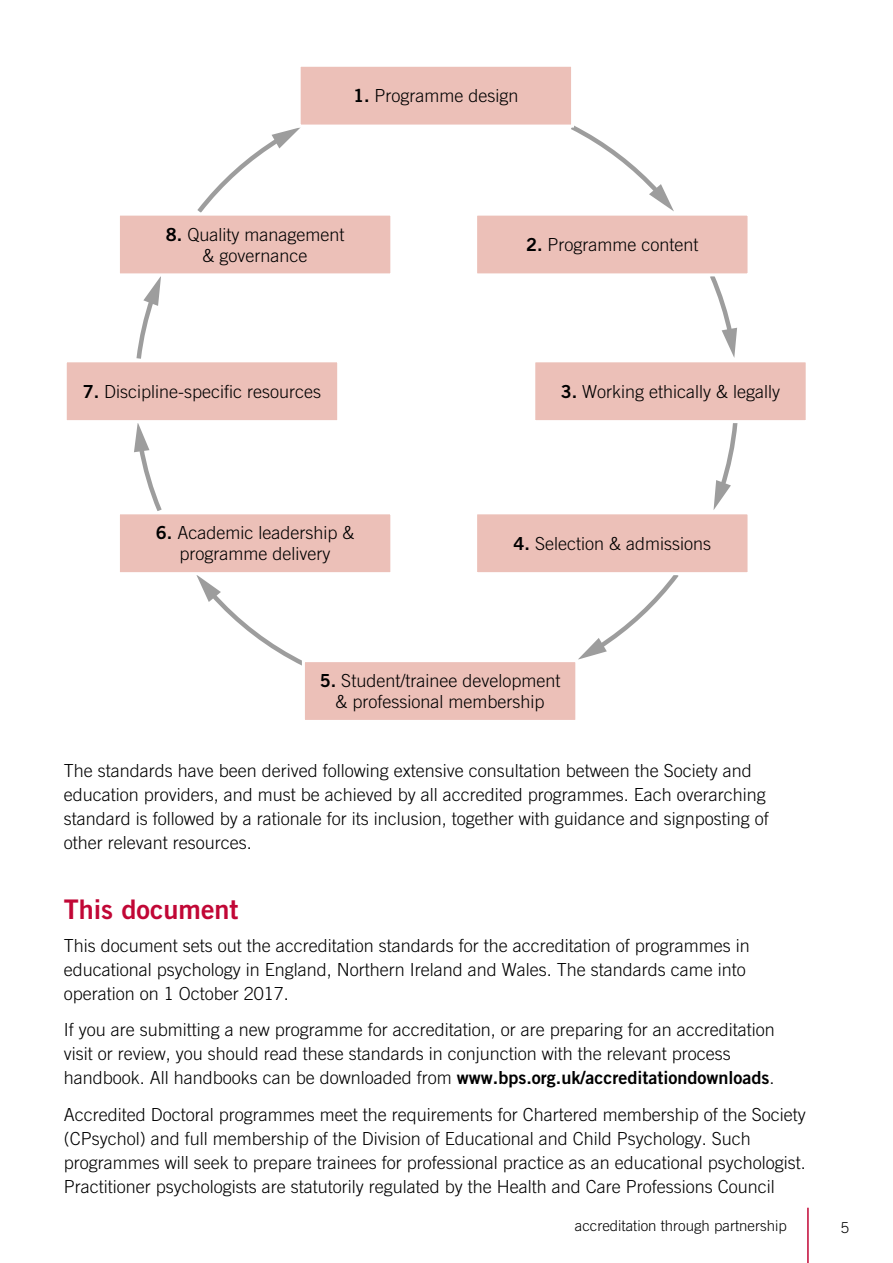
<style>
.page{position:relative;width:893px;height:1263px;background:#fff}
.page>*{position:absolute;margin:0;border:0;box-sizing:border-box;transform-origin:0 0}
.Heading_level_2{font:27px "Trade Gothic LT Std Bd 2";color:#c10736}
.Box_text{font:300 18px/24px "Trade Gothic LT Std";color:#000}
.t1{font:300 15px "Trade Gothic LT Std";color:#000}
.s1{font-family:"Trade Gothic LT Std Bd 2";font-weight:400}
</style>
<div class="page">
<hr style="left:807px;top:1208px;width:2px;height:55px;background:#c10736">
<svg style="left:571px;top:125px;width:103px;height:86px"></svg>
<svg style="left:710px;top:276px;width:27px;height:82px"></svg>
<svg style="left:713px;top:423px;width:25px;height:87px"></svg>
<svg style="left:578px;top:575px;width:101px;height:85px"></svg>
<svg style="left:196px;top:575px;width:106px;height:91px"></svg>
<svg style="left:134px;top:423px;width:28px;height:88px"></svg>
<svg style="left:136px;top:276px;width:25px;height:83px"></svg>
<svg style="left:197px;top:128px;width:103px;height:85px"></svg>
<div style="left:299px;top:65px;width:274px;height:61px;background:#ecc0b8"></div>
<div style="left:298px;top:64px;width:276px;height:64px;border:3px solid #fff"></div>
<div style="left:303px;top:661px;width:274px;height:60px;background:#ecc0b8"></div>
<div style="left:302px;top:659px;width:276px;height:64px;border:3px solid #fff"></div>
<div style="left:476px;top:214px;width:273px;height:61px;background:#ecc0b8"></div>
<div style="left:474px;top:213px;width:276px;height:63px;border:3px solid #fff"></div>
<div style="left:534px;top:361px;width:273px;height:61px;background:#ecc0b8"></div>
<div style="left:532px;top:359px;width:277px;height:64px;border:3px solid #fff"></div>
<div style="left:476px;top:513px;width:273px;height:61px;background:#ecc0b8"></div>
<div style="left:474px;top:511px;width:276px;height:64px;border:3px solid #fff"></div>
<div style="left:118px;top:513px;width:274px;height:61px;background:#ecc0b8"></div>
<div style="left:117px;top:511px;width:276px;height:64px;border:3px solid #fff"></div>
<div style="left:65px;top:361px;width:274px;height:61px;background:#ecc0b8"></div>
<div style="left:64px;top:359px;width:276px;height:64px;border:3px solid #fff"></div>
<div style="left:118px;top:214px;width:274px;height:61px;background:#ecc0b8"></div>
<div style="left:117px;top:213px;width:276px;height:63px;border:3px solid #fff"></div>
<p class="Box_text" style="left:353px;top:84px;width:167px"><span class="s1">1.</span> Programme design</p>
<p class="Box_text" style="left:166px;top:223px;width:180px;line-height:21px;text-align:center"><span class="s1">8.</span> Quality management &amp; governance</p>
<p class="Box_text" style="left:83px;top:379px;width:240px"><span class="s1">7.</span> Discipline-specific resources</p>
<p class="Box_text" style="left:526px;top:232px;width:174px"><span class="s1">2.</span> Programme content</p>
<p class="Box_text" style="left:561px;top:379px;width:221px"><span class="s1">3.</span> Working ethically &amp; legally</p>
<p class="Box_text" style="left:156px;top:522px;width:200px;line-height:21px;text-align:center"><span class="s1">6.</span> Academic leadership &amp; programme delivery</p>
<p class="Box_text" style="left:514px;top:531px;width:199px"><span class="s1">4.</span> Selection &amp; admissions</p>
<p class="Box_text" style="left:320px;top:670px;width:242px;line-height:21px;text-align:center"><span class="s1">5.</span> Student/trainee development &amp; professional membership</p>
<p class="Box_text" style="left:64px;top:759px;width:707px">The standards have been derived following extensive consultation between the Society and education providers, and must be achieved by all accredited programmes. Each overarching standard is followed by a rationale for its inclusion, together with guidance and signposting of other relevant resources.</p>
<p class="Heading_level_2" style="left:64px;top:893px;width:176px">This document</p>
<p class="Box_text" style="left:64px;top:933px;width:688px">This document sets out the accreditation standards for the accreditation of programmes in educational psychology in England, Northern Ireland and Wales. The standards came into operation on 1 October 2017.</p>
<p class="Box_text" style="left:64px;top:1018px;width:713px">If you are submitting a new programme for accreditation, or are preparing for an accreditation visit or review, you should read these standards in conjunction with the relevant process handbook. All handbooks can be downloaded from <span class="s1">www.bps.org.uk/accreditationdownloads</span>.</p>
<p class="Box_text" style="left:64px;top:1102px;width:744px">Accredited Doctoral programmes meet the requirements for Chartered membership of the Society (CPsychol) and full membership of the Division of Educational and Child Psychology. Such programmes will seek to prepare trainees for professional practice as an educational psychologist.<br>Practitioner psychologists are statutorily regulated by the Health and Care Professions Council</p>
<p class="t1" style="left:575px;top:1217px;width:213px">accreditation through partnership</p>
<p class="t1" style="left:841px;top:1219px;width:10px">5</p>
</div>
